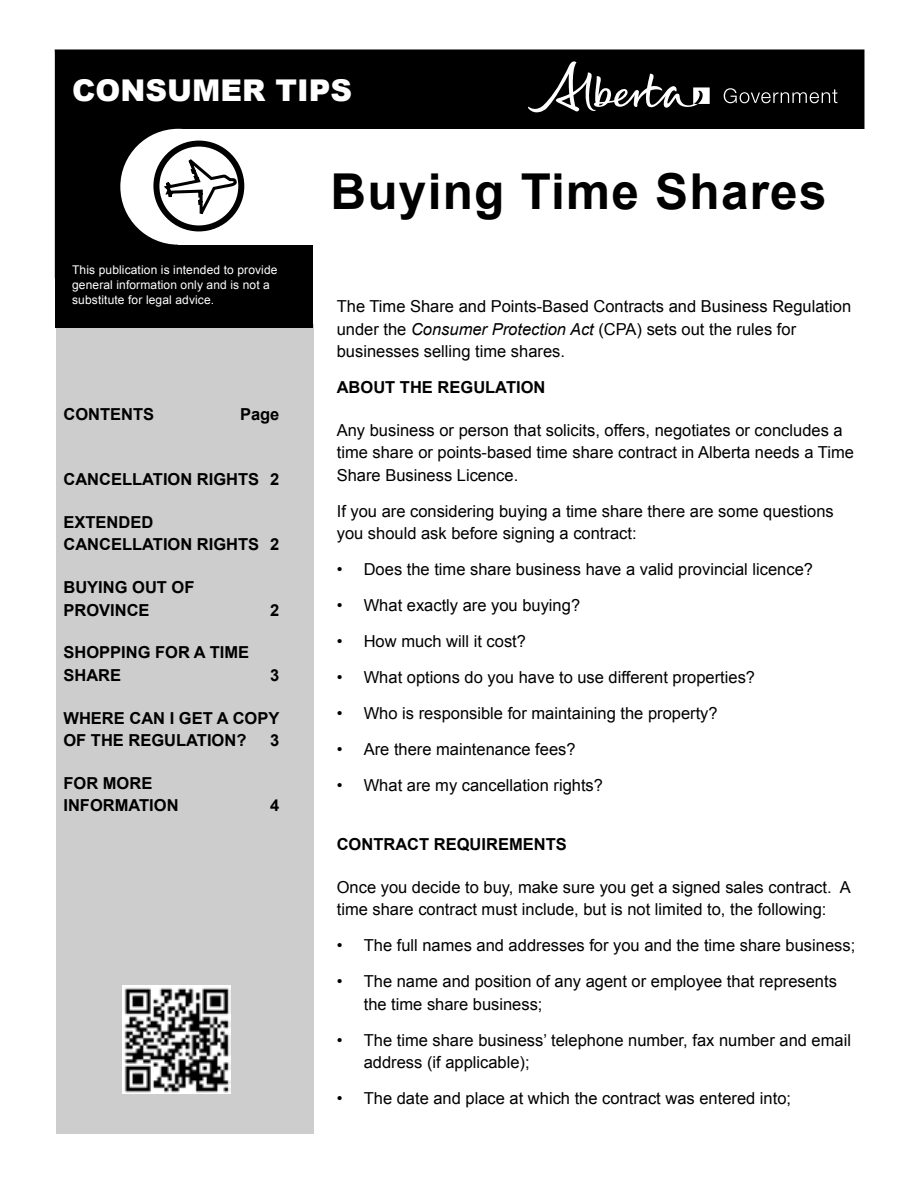
<style>
.page{position:relative;width:918px;height:1188px;background:#fff}
.page>*{position:absolute;margin:0;border:0;box-sizing:border-box;transform-origin:0 0}
.t1{font:700 49.5px "Arial";letter-spacing:.025em;color:#000}
.body{font:900 30px "Arial";color:#fff}
.body-2{font:16.5px/22.5px "Arial";color:#000}
.key_headings{font:700 16.5px/22.5px "Arial";color:#000}
.t2{font:12px/15px "Arial";letter-spacing:.01em;color:#fff}
.s1{font-style:italic}
</style>
<div class="page">
<div style="left:56px;top:324px;width:257px;height:810px;background:#cdcdcd"></div>
<svg style="left:55px;top:49px;width:809px;height:229px;fill:#000"></svg>
<div style="left:120px;top:129px;width:116px;height:116px;background:#fff;border-radius:50%"></div>
<div style="left:178px;top:129px;width:687px;height:116px;background:#fff"></div>
<div style="left:153px;top:141px;width:91px;height:90px;border:6px solid #000;border-radius:50%"></div>
<svg style="left:161px;top:150px;width:77px;height:76px"></svg>
<div style="left:56px;top:245px;width:257px;height:83px;background:#000"></div>
<img style="left:122px;top:986px;width:108px;height:108px">
<svg style="left:724px;top:88px;width:113px;height:15px;background:#343434"></svg>
<svg style="left:528px;top:61px;width:182px;height:51px;background:#323232"></svg>
<p class="body" style="left:72px;top:68px;width:281px">CONSUMER TIPS</p>
<p class="t2" style="left:72px;top:263px;width:207px">This publication is intended to provide general information only and is not a substitute for legal advice.</p>
<p class="key_headings" style="left:63px;top:403px;width:92px">CONTENTS</p>
<p class="key_headings" style="left:240px;top:403px;width:41px">Page</p>
<p class="key_headings" style="left:63px;top:469px;width:218px">CANCELLATION RIGHTS 2</p>
<p class="key_headings" style="left:63px;top:511px;width:218px">EXTENDED<br>CANCELLATION RIGHTS 2</p>
<p class="key_headings" style="left:63px;top:577px;width:133px">BUYING OUT OF<br>PROVINCE</p>
<p class="key_headings" style="left:270px;top:599px;width:11px">2</p>
<p class="key_headings" style="left:63px;top:642px;width:187px">SHOPPING FOR A TIME<br>SHARE</p>
<p class="key_headings" style="left:270px;top:664px;width:11px">3</p>
<p class="key_headings" style="left:63px;top:707px;width:218px">WHERE CAN I GET A COPY<br>OF THE REGULATION?</p>
<p class="key_headings" style="left:270px;top:730px;width:11px">3</p>
<p class="key_headings" style="left:63px;top:772px;width:117px">FOR MORE<br>INFORMATION</p>
<p class="key_headings" style="left:270px;top:795px;width:11px">4</p>
<p class="t1" style="left:331px;top:158px;width:498px">Buying Time Shares</p>
<p class="body-2" style="left:337px;top:295px;width:516px">The Time Share and Points-Based Contracts and Business Regulation under the <span class="s1">Consumer Protection Act</span> (CPA) sets out the rules for businesses selling time shares.</p>
<p class="key_headings" style="left:337px;top:376px;width:210px">ABOUT THE REGULATION</p>
<p class="body-2" style="left:337px;top:419px;width:519px">Any business or person that solicits, offers, negotiates or concludes a time share or points-based time share contract in Alberta needs a Time<br>Share Business Licence.</p>
<p class="body-2" style="left:337px;top:500px;width:499px">If you are considering buying a time share there are some questions you should ask before signing a contract:</p>
<p class="body-2" style="left:337px;top:558px;width:478px">• Does the time share business have a valid provincial licence?</p>
<p class="body-2" style="left:337px;top:594px;width:245px">• What exactly are you buying?</p>
<p class="body-2" style="left:337px;top:630px;width:191px">• How much will it cost?</p>
<p class="body-2" style="left:337px;top:666px;width:420px">• What options do you have to use different properties?</p>
<p class="body-2" style="left:337px;top:702px;width:382px">• Who is responsible for maintaining the property?</p>
<p class="body-2" style="left:337px;top:738px;width:240px">• Are there maintenance fees?</p>
<p class="body-2" style="left:337px;top:774px;width:268px">• What are my cancellation rights?</p>
<p class="key_headings" style="left:337px;top:833px;width:232px">CONTRACT REQUIREMENTS</p>
<p class="body-2" style="left:337px;top:876px;width:516px">Once you decide to buy, make sure you get a signed sales contract. A time share contract must include, but is not limited to, the following:</p>
<p class="body-2" style="left:337px;top:934px;width:520px">• The full names and addresses for you and the time share business;</p>
<p class="body-2" style="left:364px;top:970px;width:475px;text-indent:-27px">• The name and position of any agent or employee that represents the time share business;</p>
<p class="body-2" style="left:364px;top:1029px;width:489px;text-indent:-27px">• The time share business’ telephone number, fax number and email address (if applicable);</p>
<p class="body-2" style="left:337px;top:1087px;width:456px">• The date and place at which the contract was entered into;</p>
</div>
